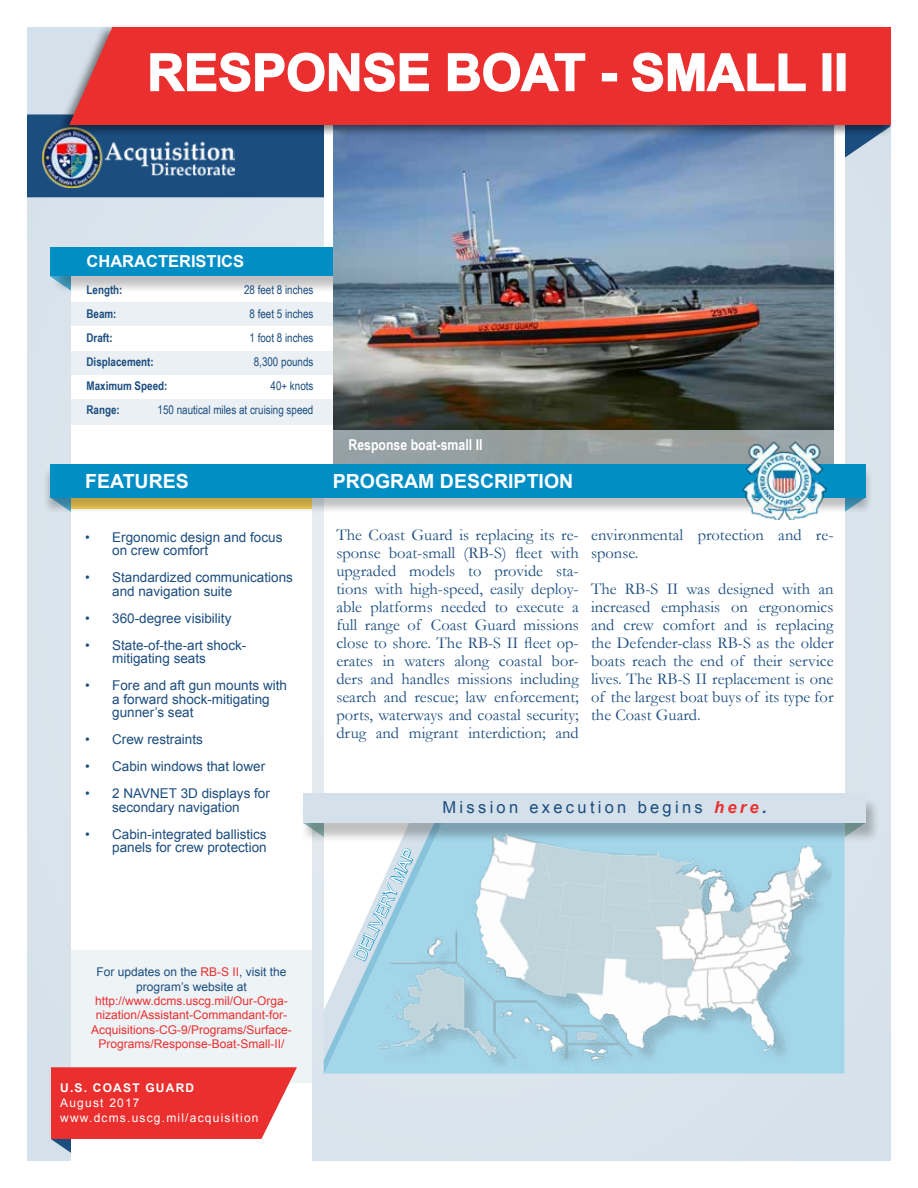
<style>
.page{position:relative;width:918px;height:1188px;background:#fff}
.page>*{position:absolute;margin:0;border:0;box-sizing:border-box;transform-origin:0 0}
.t1{font:700 51px "Arial";color:#fff}
.t2{font:700 19.5px "Arial";color:#fff}
.t3{font:16.5px/18px "Garamond";color:#1b4d7f;text-align:justify}
.t4{font:16.5px "Arial";letter-spacing:.2em;color:#1b4d7f}
.t5{font:700 16.5px "Arial";color:#fff}
.t6{font:16.5px "Arial";color:#fff}
.t7{font:700 15px "Arial Narrow";color:#fff}
.t8{font:13.5px/13.5px "Arial";color:#1b4d7f}
.t9{font:12px/14.4px "Arial";color:#eb2e2e;text-align:center}
.t10{font:12px/24px "Arial Narrow";color:#1b4d7f;text-align:right}
.t11{font:700 12px/24px "Arial Narrow";color:#1b4d7f}
.t12{font:12px/14.4px "Arial";color:#1b4d7f;text-align:center}
.t13{font:12px/15px "Arial";letter-spacing:.1em;color:#fff}
.t14{font:700 12px "Arial";letter-spacing:.1em;color:#fff}
.s1{color:#eb2e2e}
.s2{font-weight:700;font-style:italic;color:#eb2e2e}
.s3{font-weight:700;font-style:italic}
</style>
<div class="page">
<div style="left:27px;top:27px;width:864px;height:1134px;background:#d9e3eb"></div>
<div style="left:27px;top:114px;width:297px;height:83px;background:#1b4d7f"></div>
<img style="left:42px;top:128px;width:193px;height:60px">
<div style="left:71px;top:497px;width:241px;height:688px;background:#fff"></div>
<svg style="left:845px;top:137px;width:30px;height:21px"></svg>
<div style="left:324px;top:114px;width:521px;height:674px;background:#fff"></div>
<div style="left:71px;top:254px;width:262px;height:216px;background:#fff"></div>
<div style="left:52px;top:250px;width:300px;height:44px;background:#000;opacity:.25"></div>
<div style="left:50px;top:248px;width:283px;height:28px;background:#008ec5"></div>
<div style="left:71px;top:303px;width:262px;height:23px;background:#eaf0f4"></div>
<div style="left:71px;top:352px;width:262px;height:23px;background:#eaf0f4"></div>
<div style="left:71px;top:399px;width:262px;height:25px;background:#eaf0f4"></div>
<img style="left:333px;top:137px;width:501px;height:293px">
<div style="left:71px;top:950px;width:241px;height:133px;background:#eef3f6"></div>
<div style="left:333px;top:430px;width:501px;height:35px;background:#96a0a1"></div>
<div style="left:57px;top:23px;width:837px;height:114px;background:#000;opacity:.5"></div>
<div style="left:69px;top:27px;width:822px;height:98px;background:#eb2e2e"></div>
<svg style="left:51px;top:1067px;width:246px;height:86px"></svg>
<div style="left:42px;top:465px;width:832px;height:49px;background:#000;opacity:.25"></div>
<div style="left:50px;top:464px;width:816px;height:34px;background:#008ec5"></div>
<img style="left:743px;top:442px;width:84px;height:78px">
<svg style="left:150px;top:52px;width:280px;height:41px;background:#ee5858"></svg>
<svg style="left:447px;top:52px;width:139px;height:41px;background:#e55"></svg>
<div style="left:602px;top:73px;width:15px;height:8px;border:2px solid #fff"></div>
<svg style="left:631px;top:50px;width:176px;height:43px;background:#ee5353"></svg>
<div style="left:823px;top:53px;width:8px;height:38px;border:2px solid #fff"></div>
<div style="left:837px;top:53px;width:9px;height:38px;border:2px solid #fff"></div>
<div style="left:324px;top:778px;width:521px;height:296px;background:#fff"></div>
<svg style="left:323px;top:914px;width:45px;height:160px"></svg>
<div style="left:300px;top:797px;width:580px;height:46px;background:#000;opacity:.25"></div>
<div style="left:303px;top:793px;width:563px;height:30px;background:#d5e1ea"></div>
<img style="left:368px;top:823px;width:483px;height:251px">
<svg style="left:780px;top:920px;width:8px;height:10px"></svg>
<h1 class="t1" style="left:147px;top:39px;width:685px">RESPONSE BOAT - SMALL II</h1>
<p class="t5" style="left:87px;top:251px;width:159px">CHARACTERISTICS</p>
<p class="t10" style="left:158px;top:278px;width:157px">28 feet 8 inches<br>8 feet 5 inches<br>1 foot 8 inches<br>8,300 pounds<br>40+ knots<br>150 nautical miles at cruising speed</p>
<p class="t11" style="left:87px;top:277px;width:82px">Length:<br>Beam:<br>Draft:<br>Displacement:<br>Maximum Speed:<br>Range:</p>
<p class="t7" style="left:349px;top:434px;width:135px">Response boat-small II</p>
<p class="t2" style="left:85px;top:468px;width:105px">FEATURES</p>
<p class="t2" style="left:333px;top:468px;width:242px">PROGRAM DESCRIPTION</p>
<p class="t8" style="left:112px;top:530px;width:172px;text-indent:-27px">• Ergonomic design and focus on crew comfort</p>
<p class="t8" style="left:112px;top:571px;width:182px;text-indent:-27px">• Standardized communications and navigation suite</p>
<p class="t8" style="left:85px;top:611px;width:148px">• 360-degree visibility</p>
<p class="t8" style="left:112px;top:638px;width:136px;text-indent:-27px">• State-of-the-art shock&shy;mitigating seats</p>
<p class="t8" style="left:112px;top:679px;width:176px;text-indent:-27px">• Fore and aft gun mounts with a forward shock-mitigating gunner’s seat</p>
<p class="t8" style="left:85px;top:733px;width:119px">• Crew restraints</p>
<p class="t8" style="left:85px;top:760px;width:182px">• Cabin windows that lower</p>
<p class="t8" style="left:85px;top:787px;width:186px;text-align:center">• 2 NAVNET 3D displays for secondary navigation</p>
<p class="t8" style="left:85px;top:827px;width:183px;text-align:right">• Cabin-integrated ballistics panels for crew protection</p>
<p class="t12" style="left:97px;top:965px;width:192px">For updates on the <span class="s1">RB-S II</span>, visit the program’s website at</p>
<p class="t9" style="left:91px;top:994px;width:202px">http://www.dcms.uscg.mil/Our-Orga&shy;nization/Assistant-Commandant-for-Acquisitions-CG-9/Programs/Surface-Programs/Response-Boat-Small-II/</p>
<p class="t14" style="left:60px;top:1080px;width:136px">U.S. COAST GUARD</p>
<p class="t13" style="left:60px;top:1095px;width:200px">August 2017 www.dcms.uscg.mil/acquisition</p>
<p class="t3" style="left:336px;top:526px;width:244px">The Coast Guard is replacing its re&shy;sponse boat-small (RB-S) fleet with upgraded models to provide sta&shy;tions with high-speed, easily deploy&shy;able platforms needed to execute a full range of Coast Guard missions close to shore. The RB-S II fleet op&shy;erates in waters along coastal bor&shy;ders and handles missions including search and rescue; law enforcement; ports, waterways and coastal security; drug and migrant interdiction; and</p>
<p class="t3" style="left:591px;top:526px;width:244px">environmental protection and re&shy;sponse.</p>
<p class="t3" style="left:591px;top:580px;width:244px">The RB-S II was designed with an increased emphasis on ergonomics and crew comfort and is replacing the Defender-class RB-S as the older boats reach the end of their service lives. The RB-S II replacement is one of the largest boat buys of its type for the Coast Guard.</p>
<p class="t6" style="left:349px;top:955px;width:123px;rotate:-65deg">DELIVERY MAP</p>
<p class="t4" style="left:443px;top:796px;width:326px">Mission execution begins <span class="s2">here</span><span class="s3">.</span></p>
</div>
